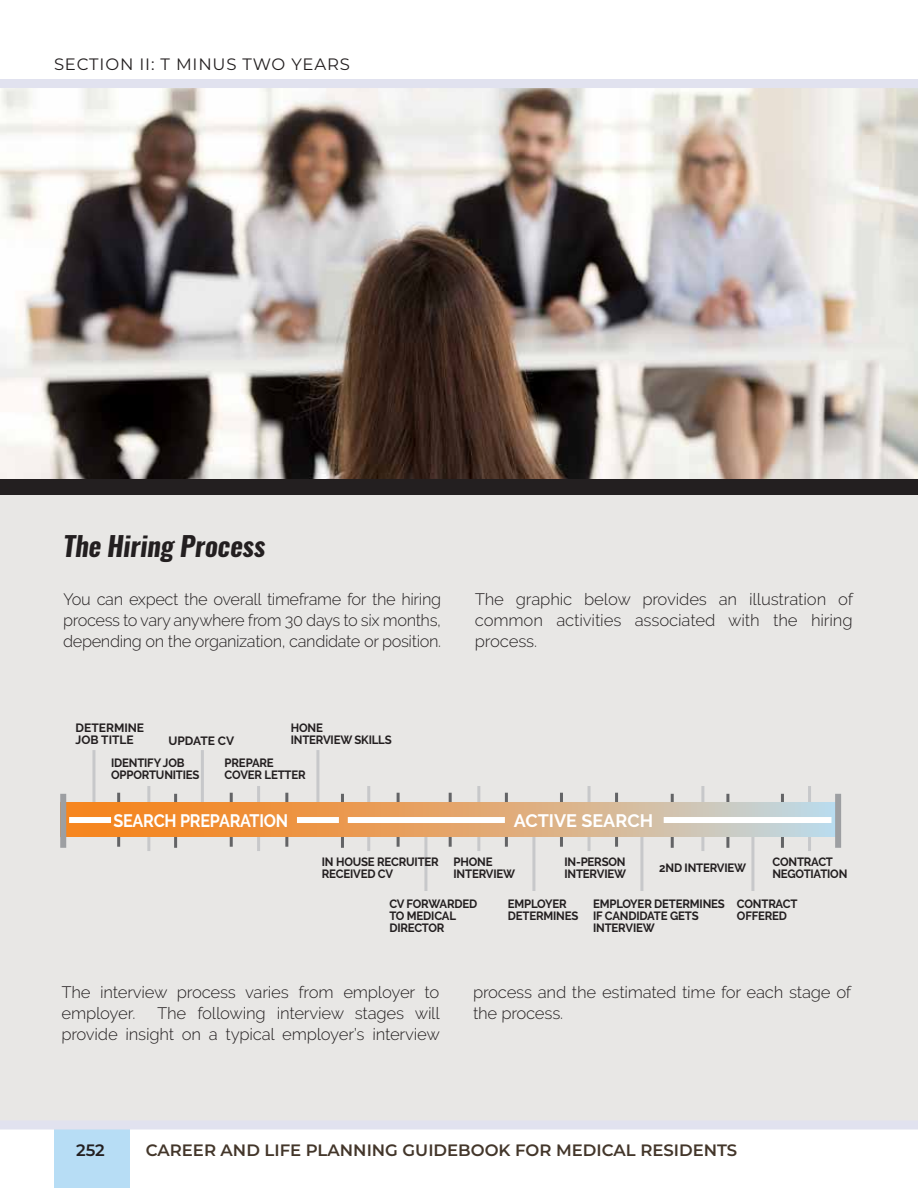
<style>
.page{position:relative;width:918px;height:1188px;background:#fff}
.page>*{position:absolute;margin:0;border:0;box-sizing:border-box;transform-origin:0 0}
.t1{font:italic 700 27px "Oswald";letter-spacing:-.005em;color:#231f20}
.t2{font:700 18px "Raleway";letter-spacing:-.015em;color:#fff;scale:.9 1}
.t3{font:700 18px "Raleway";letter-spacing:-.015em;color:#fff}
.t4{font:300 16.5px/21px "Raleway";letter-spacing:-.005em;color:#231f20;text-align:justify}
.t5{font:600 16.5px "Montserrat";color:#43362a}
.t6{font:16.5px "Montserrat";letter-spacing:.05em;color:#231f20}
.t7{font:600 16.5px "Montserrat";color:#231f20}
.t8{font:700 12px/12px "Raleway";letter-spacing:-.015em;color:#231f20;scale:.95 1}
.t9{font:700 12px/12px "Raleway";letter-spacing:-.015em;color:#231f20}
</style>
<div class="page">
<div style="left:0;top:85px;width:918px;height:1043px;background:#e8e7e5"></div>
<img style="left:0;top:88px;width:918px;height:391px">
<div style="left:0;top:479px;width:918px;height:15px;background:#231f20"></div>
<div style="left:0;top:79px;width:918px;height:9px;background:#e1e2ef"></div>
<hr style="left:92px;top:750px;width:3px;height:54px;background:#c7c8ca">
<hr style="left:201px;top:750px;width:3px;height:54px;background:#c7c8ca">
<hr style="left:316px;top:750px;width:3px;height:54px;background:#c7c8ca">
<hr style="left:424px;top:837px;width:3px;height:54px;background:#c7c8ca">
<hr style="left:532px;top:837px;width:3px;height:54px;background:#c7c8ca">
<hr style="left:640px;top:837px;width:3px;height:54px;background:#c7c8ca">
<hr style="left:751px;top:837px;width:3px;height:54px;background:#c7c8ca">
<hr style="left:117px;top:793px;width:3px;height:54px;background:#636466">
<hr style="left:174px;top:794px;width:3px;height:54px;background:#636466">
<hr style="left:230px;top:793px;width:3px;height:54px;background:#636466">
<hr style="left:285px;top:793px;width:3px;height:54px;background:#636466">
<hr style="left:341px;top:794px;width:3px;height:54px;background:#636466">
<hr style="left:397px;top:793px;width:3px;height:54px;background:#636466">
<hr style="left:449px;top:793px;width:3px;height:54px;background:#636466">
<hr style="left:505px;top:793px;width:3px;height:54px;background:#636466">
<hr style="left:560px;top:793px;width:3px;height:54px;background:#636466">
<hr style="left:615px;top:793px;width:3px;height:54px;background:#636466">
<hr style="left:671px;top:794px;width:3px;height:54px;background:#636466">
<hr style="left:726px;top:794px;width:3px;height:54px;background:#636466">
<hr style="left:781px;top:794px;width:3px;height:54px;background:#636466">
<hr style="left:147px;top:786px;width:3px;height:65px;background:#c7c8ca">
<hr style="left:257px;top:786px;width:3px;height:65px;background:#c7c8ca">
<hr style="left:367px;top:786px;width:3px;height:65px;background:#c7c8ca">
<hr style="left:477px;top:786px;width:3px;height:65px;background:#c7c8ca">
<hr style="left:588px;top:786px;width:3px;height:65px;background:#c7c8ca">
<hr style="left:701px;top:786px;width:3px;height:65px;background:#c7c8ca">
<hr style="left:808px;top:786px;width:3px;height:65px;background:#c7c8ca">
<svg style="left:66px;top:802px;width:769px;height:35px;background:#e1a770"></svg>
<div style="left:60px;top:794px;width:6px;height:54px;background:#9d9fa2"></div>
<div style="left:835px;top:794px;width:6px;height:54px;background:#9d9fa2"></div>
<div style="left:69px;top:817px;width:42px;height:6px;background:#fff"></div>
<div style="left:297px;top:817px;width:42px;height:6px;background:#fff"></div>
<div style="left:348px;top:817px;width:157px;height:6px;background:#fff"></div>
<div style="left:664px;top:817px;width:167px;height:6px;background:#fff"></div>
<div style="left:55px;top:1128px;width:75px;height:60px;background:#b7ddf5"></div>
<div style="left:0;top:1120px;width:918px;height:10px;background:#e1e2ef"></div>
<p class="t6" style="left:54px;top:53px;width:297px">SECTION II: T MINUS TWO YEARS</p>
<h1 class="t1" style="left:63px;top:528px;width:204px">The Hiring Process</h1>
<p class="t4" style="left:63px;top:589px;width:380px">You can expect the overall timeframe for the hiring process to vary anywhere from 30 days to six months, depending on the organization, candidate or position.</p>
<p class="t4" style="left:475px;top:589px;width:380px">The graphic below provides an illustration of common activities associated with the hiring process.</p>
<p class="t9" style="left:76px;top:722px;width:70px">DETERMINE<br>JOB TITLE</p>
<p class="t9" style="left:168px;top:734px;width:67px">UPDATE CV</p>
<p class="t8" style="left:291px;top:722px;width:108px">HONE<br>INTERVIEW SKILLS</p>
<p class="t8" style="left:111px;top:757px;width:95px">IDENTIFY JOB<br>OPPORTUNITIES</p>
<p class="t8" style="left:225px;top:757px;width:87px">PREPARE<br>COVER LETTER</p>
<p class="t2" style="left:113px;top:810px;width:196px">SEARCH PREPARATION</p>
<p class="t3" style="left:514px;top:810px;width:141px">ACTIVE SEARCH</p>
<p class="t8" style="left:454px;top:855px;width:66px">PHONE<br>INTERVIEW</p>
<p class="t8" style="left:564px;top:855px;width:66px">IN-PERSON<br>INTERVIEW</p>
<p class="t8" style="left:508px;top:898px;width:76px">EMPLOYER<br>DETERMINES</p>
<p class="t8" style="left:659px;top:862px;width:93px">2ND INTERVIEW</p>
<p class="t8" style="left:772px;top:855px;width:80px">CONTRACT<br>NEGOTIATION</p>
<p class="t8" style="left:593px;top:898px;width:140px">EMPLOYER DETERMINES<br>IF CANDIDATE GETS<br>INTERVIEW</p>
<p class="t8" style="left:737px;top:898px;width:65px">CONTRACT<br>OFFERED</p>
<p class="t8" style="left:322px;top:855px;width:125px">IN HOUSE RECRUITER<br>RECEIVED CV</p>
<p class="t8" style="left:389px;top:898px;width:94px">CV FORWARDED<br>TO MEDICAL<br>DIRECTOR</p>
<p class="t4" style="left:61px;top:981px;width:380px">The interview process varies from employer to employer.</p>
<p class="t4" style="left:61px;top:1002px;width:380px;text-align:right">The following interview stages will<br>provide insight on a typical employer’s interview</p>
<p class="t4" style="left:473px;top:981px;width:380px">process and the estimated time for each stage of the process.</p>
<p class="t7" style="left:76px;top:1138px;width:30px">252</p>
<p class="t5" style="left:146px;top:1138px;width:593px">CAREER AND LIFE PLANNING GUIDEBOOK FOR MEDICAL RESIDENTS</p>
</div>
